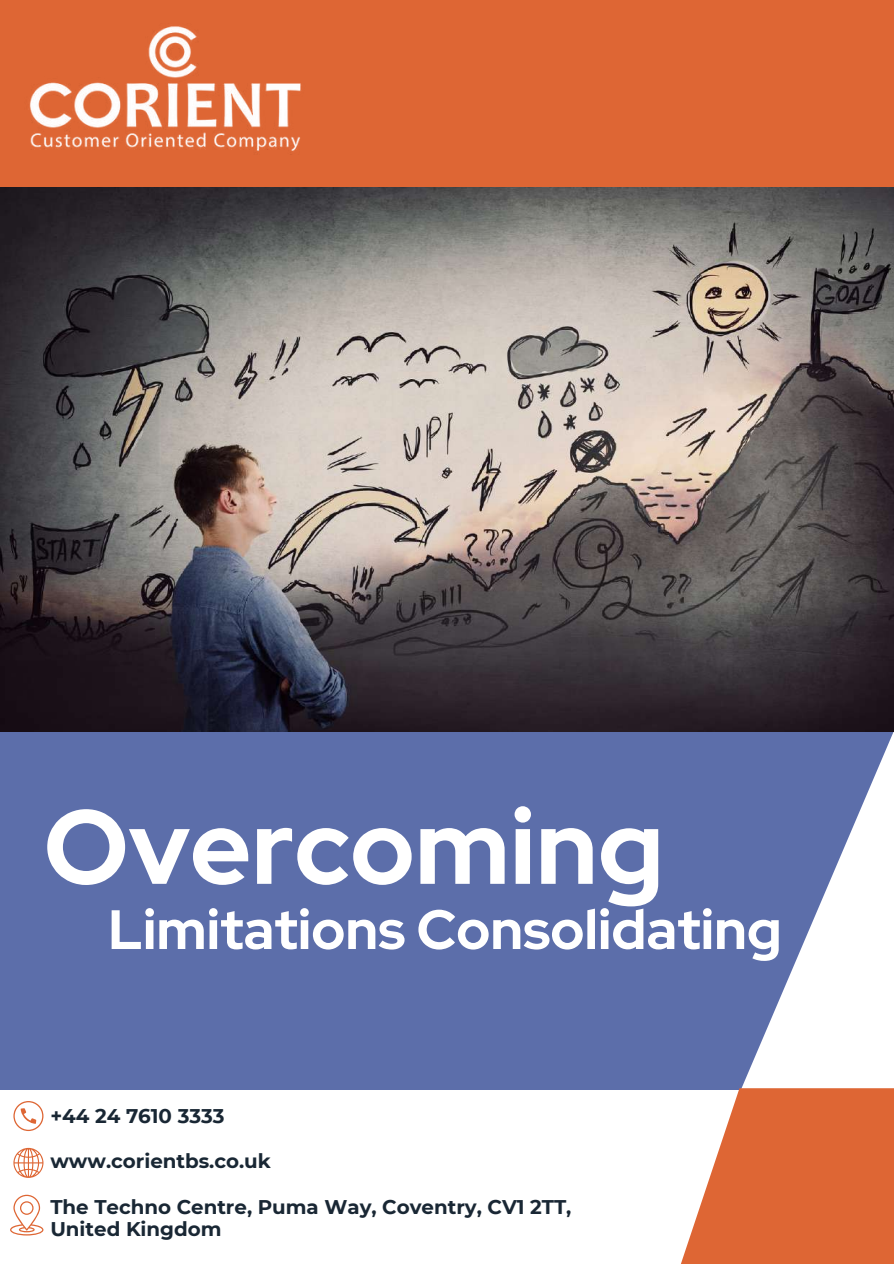
<style>
.page{position:relative;width:894px;height:1264px;background:#fff}
.page>*{position:absolute;margin:0;border:0;box-sizing:border-box;transform-origin:0 0}
.t1{font:700 105px "Red Hat Display";color:#fff}
.t2{font:700 55.35px "Red Hat Display";color:#fff}
.t3{font:700 19.8px/22.5px "Montserrat";color:#192734}
</style>
<div class="page">
<div style="left:0;top:0;width:893px;height:204px;background:#de6634"></div>
<img style="left:29px;top:26px;width:272px;height:129px">
<svg style="left:13px;top:1101px;width:30px;height:30px"></svg>
<svg style="left:13px;top:1147px;width:30px;height:30px"></svg>
<svg style="left:10px;top:1194px;width:33px;height:41px"></svg>
<svg style="left:0;top:731px;width:893px;height:359px;background:#6979b0"></svg>
<svg style="left:662px;top:1088px;width:231px;height:175px;fill:#de6634"></svg>
<img style="left:0;top:187px;width:893px;height:544px">
<h1 class="t1" style="left:43px;top:777px;width:621px">Overcoming</h1>
<h2 class="t2" style="left:108px;top:892px;width:674px">Limitations Consolidating</h2>
<p class="t3" style="left:50px;top:1105px;width:176px">+44 24 7610 3333</p>
<p class="t3" style="left:50px;top:1150px;width:222px">www.corientbs.co.uk</p>
<p class="t3" style="left:50px;top:1195px;width:522px">The Techno Centre, Puma Way, Coventry, CV1 2TT,<br>United Kingdom</p>
</div>
